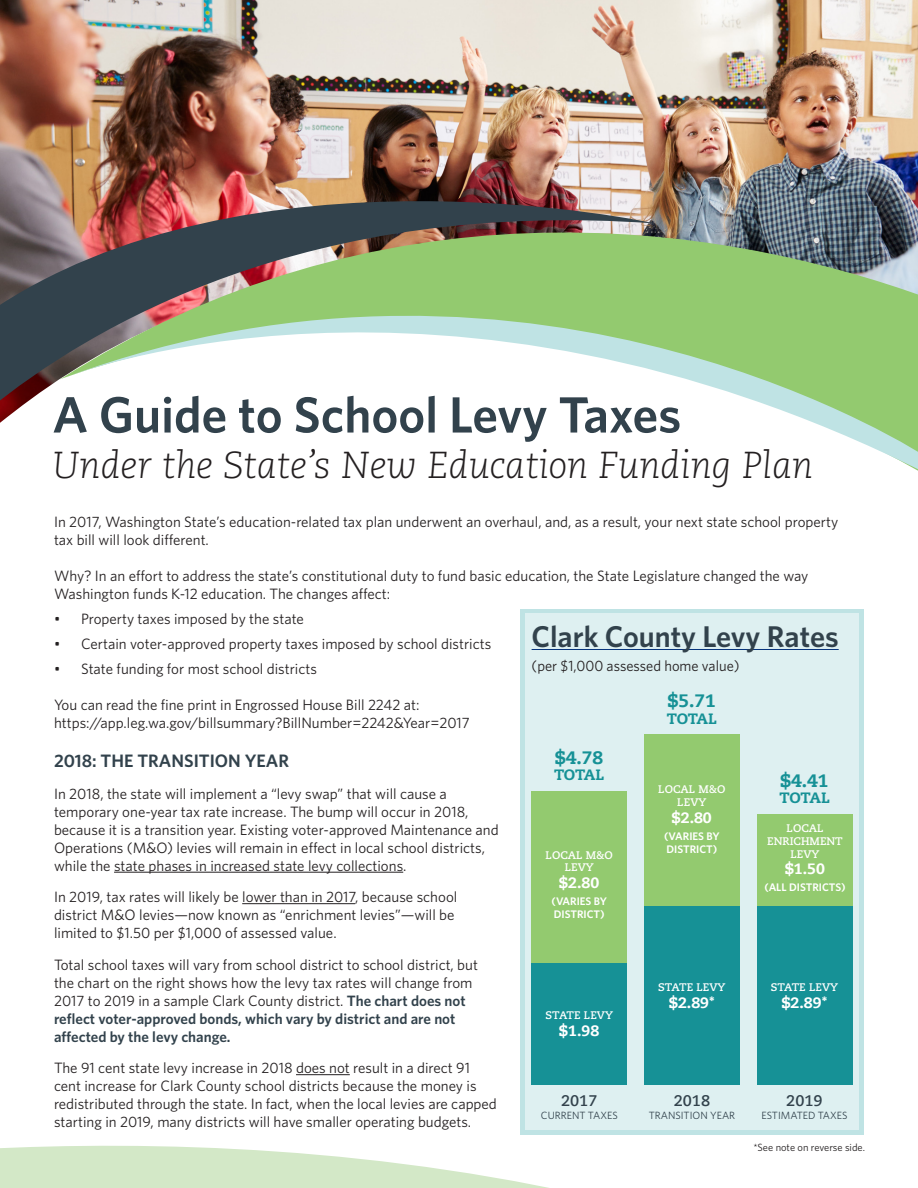
<style>
.page{position:relative;width:918px;height:1188px;background:#fff}
.page>*{position:absolute;margin:0;border:0;box-sizing:border-box;transform-origin:0 0}
.t1{font:600 51px "Whitney";color:#32424c}
.t2{font:italic 300 37.5px "Caecilia LT Std";color:#231f20}
.t3{font:600 30px "Whitney";color:#32424c}
.t4{font:600 18px "Whitney";color:#32424c}
.t5{font:800 18px "Caecilia LT Std";color:#169196}
.italicHeadline{font:700 15.45px "Caecilia LT Std";color:#32424c}
.t6{font:15px/18px "Whitney";color:#231f20}
.t7{font:800 15px "Caecilia LT Std";color:#fff}
.t8{font:800 15px "Caecilia LT Std";letter-spacing:-.025em;color:#169196}
.t9{font:700 10.95px/12.8px "Caecilia LT Std";color:#fff;text-align:center}
.t10{font:600 10.95px/12.8px "Whitney";color:#fff}
.italicHeadline-2{font:10.5px "Whitney";color:#32424c}
.t11{font:10.5px "Whitney";color:#231f20}
.s1{font-weight:600;color:#32424c}
</style>
<div class="page">
<hr style="left:114px;top:872px;width:289px;height:1px;background:#231f20">
<hr style="left:242px;top:903px;width:113px;height:1px;background:#231f20">
<hr style="left:296px;top:1074px;width:54px;height:1px;background:#231f20">
<div style="left:520px;top:609px;width:343px;height:525px;background:#bfe3e4"></div>
<div style="left:525px;top:613px;width:334px;height:517px;background:#def0f1"></div>
<img style="left:0;top:0;width:918px;height:423px">
<img style="left:60px;top:179px;width:858px;height:244px">
<img style="left:0;top:134px;width:655px;height:277px">
<svg style="left:66px;top:202px;width:852px;height:269px"></svg>
<svg style="left:0;top:1082px;width:719px;height:106px"></svg>
<hr style="left:532px;top:649px;width:307px;height:1px;background:#08357c">
<div style="left:532px;top:792px;width:95px;height:171px;background:#93ca6f"></div>
<div style="left:644px;top:735px;width:96px;height:171px;background:#93ca6f"></div>
<div style="left:757px;top:814px;width:95px;height:92px;background:#93ca6f"></div>
<div style="left:532px;top:963px;width:95px;height:122px;background:#169196"></div>
<div style="left:644px;top:906px;width:96px;height:179px;background:#169196"></div>
<div style="left:757px;top:906px;width:95px;height:179px;background:#169196"></div>
<p class="t1" style="left:52px;top:381px;width:630px">A Guide to School Levy Taxes</p>
<p class="t2" style="left:52px;top:443px;width:762px">Under the State’s New Education Funding Plan</p>
<p class="t6" style="left:54px;top:513px;width:786px">In 2017, Washington State’s education-related tax plan underwent an overhaul, and, as a result, your next state school property tax bill will look different.</p>
<p class="t6" style="left:54px;top:567px;width:756px">Why? In an effort to address the state’s constitutional duty to fund basic education, the State Legislature changed the way<br>Washington funds K-12 education. The changes affect:</p>
<p class="t6" style="left:54px;top:610px;width:251px">• Property taxes imposed by the state</p>
<p class="t6" style="left:54px;top:634px;width:439px">• Certain voter-approved property taxes imposed by school districts</p>
<p class="t6" style="left:54px;top:659px;width:264px">• State funding for most school districts</p>
<p class="t6" style="left:54px;top:695px;width:417px">You can read the fine print in Engrossed House Bill 2242 at: https://app.leg.wa.gov/billsummary?BillNumber=2242&amp;Year=2017</p>
<p class="t4" style="left:54px;top:749px;width:237px">2018: THE TRANSITION YEAR</p>
<p class="t6" style="left:54px;top:784px;width:446px">In 2018, the state will implement a “levy swap” that will cause a temporary one-year tax rate increase. The bump will occur in 2018, because it is a transition year. Existing voter-approved Maintenance and Operations (M&amp;O) levies will remain in effect in local school districts, while the state phases in increased state levy collections.</p>
<p class="t6" style="left:54px;top:888px;width:405px">In 2019, tax rates will likely be lower than in 2017, because school district M&amp;O levies—now known as “enrichment levies”—will be limited to $1.50 per $1,000 of assessed value.</p>
<p class="t6" style="left:54px;top:955px;width:426px">Total school taxes will vary from school district to school district, but the chart on the right shows how the levy tax rates will change from 2017 to 2019 in a sample Clark County district. <span class="s1">The chart does not reflect voter-approved bonds, which vary by district and are not affected by the levy change.</span></p>
<p class="t6" style="left:54px;top:1059px;width:444px">The 91 cent state levy increase in 2018 does not result in a direct 91 cent increase for Clark County school districts because the money is redistributed through the state. In fact, when the local levies are capped starting in 2019, many districts will have smaller operating budgets.</p>
<p class="t3" style="left:532px;top:616px;width:309px">Clark County Levy Rates</p>
<p class="t6" style="left:532px;top:656px;width:210px">(per $1,000 assessed home value)</p>
<p class="t5" style="left:668px;top:690px;width:49px">$5.71</p>
<p class="t8" style="left:667px;top:709px;width:52px">TOTAL</p>
<p class="t5" style="left:555px;top:746px;width:49px">$4.78</p>
<p class="t8" style="left:554px;top:766px;width:52px">TOTAL</p>
<p class="t5" style="left:781px;top:769px;width:49px">$4.41</p>
<p class="t8" style="left:780px;top:789px;width:52px">TOTAL</p>
<p class="t9" style="left:658px;top:783px;width:69px">LOCAL M&amp;O<br>LEVY</p>
<p class="t7" style="left:672px;top:808px;width:41px">$2.80</p>
<p class="t10" style="left:664px;top:829px;width:57px">(VARIES BY<br>DISTRICT)</p>
<p class="t9" style="left:767px;top:822px;width:77px">LOCAL<br>ENRICHMENT<br>LEVY</p>
<p class="t7" style="left:785px;top:860px;width:41px">$1.50</p>
<p class="t10" style="left:764px;top:881px;width:83px">(ALL DISTRICTS)</p>
<p class="t9" style="left:546px;top:849px;width:69px">LOCAL M&amp;O<br>LEVY</p>
<p class="t7" style="left:559px;top:874px;width:41px">$2.80</p>
<p class="t10" style="left:552px;top:895px;width:57px">(VARIES BY<br>DISTRICT)</p>
<p class="t9" style="left:658px;top:981px;width:69px">STATE LEVY</p>
<p class="t7" style="left:669px;top:994px;width:47px">$2.89*</p>
<p class="t9" style="left:771px;top:981px;width:69px">STATE LEVY</p>
<p class="t7" style="left:782px;top:994px;width:47px">$2.89*</p>
<p class="t9" style="left:546px;top:1009px;width:69px">STATE LEVY</p>
<p class="t7" style="left:559px;top:1022px;width:41px">$1.98</p>
<p class="italicHeadline" style="left:561px;top:1092px;width:38px">2017</p>
<p class="italicHeadline-2" style="left:541px;top:1109px;width:78px">CURRENT TAXES</p>
<p class="italicHeadline" style="left:674px;top:1092px;width:38px">2018</p>
<p class="italicHeadline-2" style="left:649px;top:1109px;width:88px">TRANSITION YEAR</p>
<p class="italicHeadline" style="left:786px;top:1092px;width:38px">2019</p>
<p class="italicHeadline-2" style="left:761px;top:1109px;width:88px">ESTIMATED TAXES</p>
<p class="t11" style="left:753px;top:1141px;width:113px">*See note on reverse side.</p>
</div>
